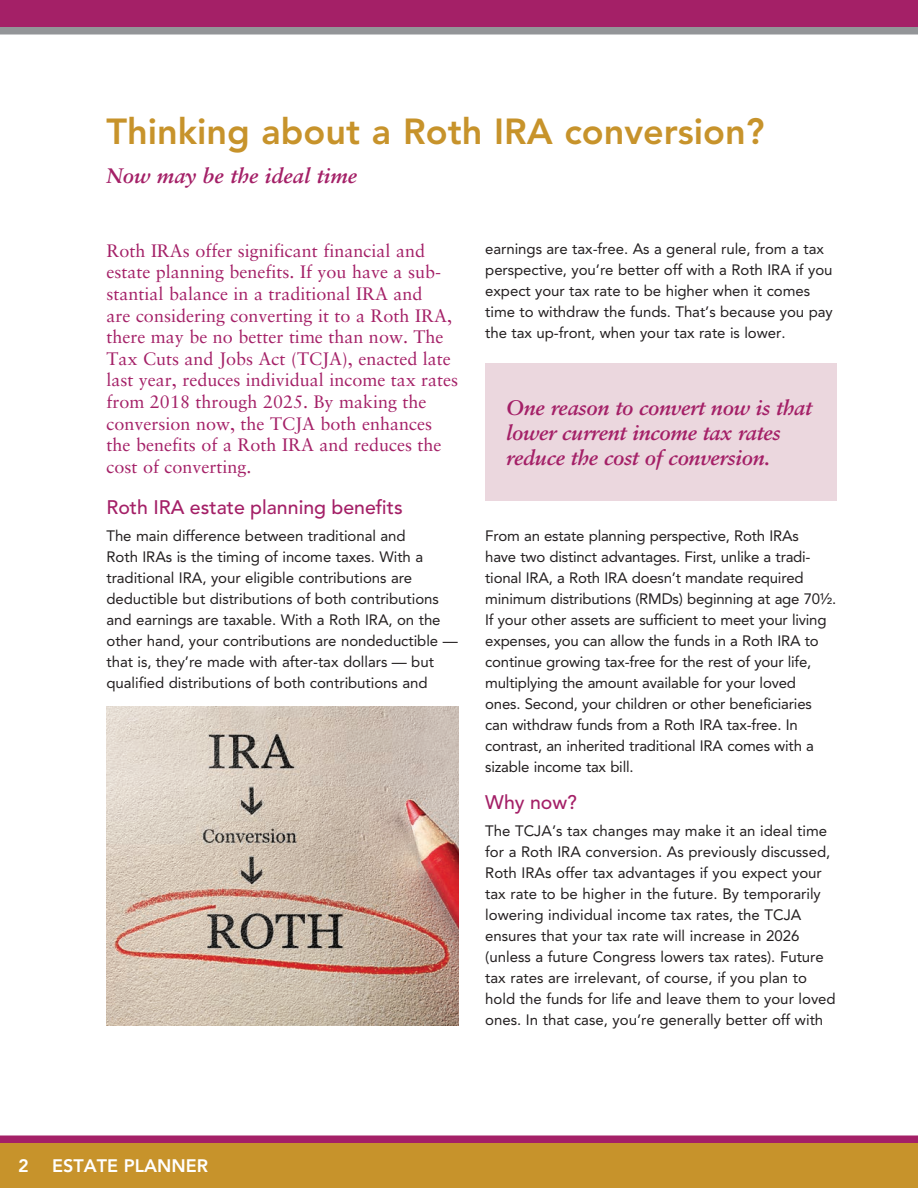
<style>
.page{position:relative;width:918px;height:1188px;background:#fff}
.page>*{position:absolute;margin:0;border:0;box-sizing:border-box;transform-origin:0 0}
.t1{font:800 36px "Avenir LT Std";color:#c7932b}
.t2{font:italic 700 21px/25.2px "Sabon LT Std";letter-spacing:-.015em;color:#a42067}
.t3{font:500 19.5px "Avenir LT Std";color:#a42067}
.t4{font:18px/21.6px "Sabon LT Std";color:#a42067}
.t5{font:800 18px "Avenir LT Std";color:#fff}
.t6{font:15px/21px "Avenir LT Std";letter-spacing:-.005em;color:#231f20}
</style>
<div class="page">
<div style="left:0;top:0;width:918px;height:27px;background:#a42067"></div>
<div style="left:0;top:27px;width:918px;height:7px;background:#939598"></div>
<div style="left:0;top:1136px;width:918px;height:7px;background:#a42067"></div>
<div style="left:0;top:1143px;width:918px;height:45px;background:#c7932b"></div>
<div style="left:485px;top:363px;width:352px;height:138px;background:#ebd7de"></div>
<img style="left:106px;top:706px;width:352px;height:320px">
<h1 class="t1" style="left:106px;top:110px;width:659px">Thinking about a Roth IRA conversion?</h1>
<h2 class="t2" style="left:106px;top:163px;width:252px">Now may be the ideal time</h2>
<p class="t4" style="left:106px;top:240px;width:353px">Roth IRAs offer significant financial and estate planning benefits. If you have a sub&shy;stantial balance in a traditional IRA and<br>are considering converting it to a Roth IRA, there may be no better time than now. The Tax Cuts and Jobs Act (TCJA), enacted late last year, reduces individual income tax rates from 2018 through 2025. By making the conversion now, the TCJA both enhances the benefits of a Roth IRA and reduces the cost of converting.</p>
<h3 class="t3" style="left:106px;top:496px;width:298px">Roth IRA estate planning benefits</h3>
<p class="t6" style="left:106px;top:526px;width:353px">The main difference between traditional and<br>Roth IRAs is the timing of income taxes. With a traditional IRA, your eligible contributions are deductible but distributions of both contributions and earnings are taxable. With a Roth IRA, on the other hand, your contributions are nondeductible — that is, they’re made with after-tax dollars — but qualified distributions of both contributions and</p>
<p class="t6" style="left:485px;top:239px;width:349px">earnings are tax-free. As a general rule, from a tax perspective, you’re better off with a Roth IRA if you expect your tax rate to be higher when it comes time to withdraw the funds. That’s because you pay the tax up-front, when your tax rate is lower.</p>
<h2 class="t2" style="left:506px;top:395px;width:307px">One reason to convert now is that lower current income tax rates reduce the cost of conversion.</h2>
<p class="t6" style="left:485px;top:525px;width:353px">From an estate planning perspective, Roth IRAs<br>have two distinct advantages. First, unlike a tradi&shy;tional IRA, a Roth IRA doesn’t mandate required minimum distributions (RMDs) beginning at age 70½.<br>If your other assets are sufficient to meet your living expenses, you can allow the funds in a Roth IRA to continue growing tax-free for the rest of your life, multiplying the amount available for your loved<br>ones. Second, your children or other beneficiaries can withdraw funds from a Roth IRA tax-free. In contrast, an inherited traditional IRA comes with a sizable income tax bill.</p>
<h3 class="t3" style="left:485px;top:791px;width:93px">Why now?</h3>
<p class="t6" style="left:485px;top:820px;width:352px">The TCJA’s tax changes may make it an ideal time for a Roth IRA conversion. As previously discussed, Roth IRAs offer tax advantages if you expect your tax rate to be higher in the future. By temporarily lowering individual income tax rates, the TCJA ensures that your tax rate will increase in 2026 (unless a future Congress lowers tax rates). Future tax rates are irrelevant, of course, if you plan to hold the funds for life and leave them to your loved ones. In that case, you’re generally better off with</p>
<p class="t5" style="left:18px;top:1155px;width:12px">2</p>
<p class="t5" style="left:52px;top:1155px;width:158px">ESTATE PLANNER</p>
</div>
